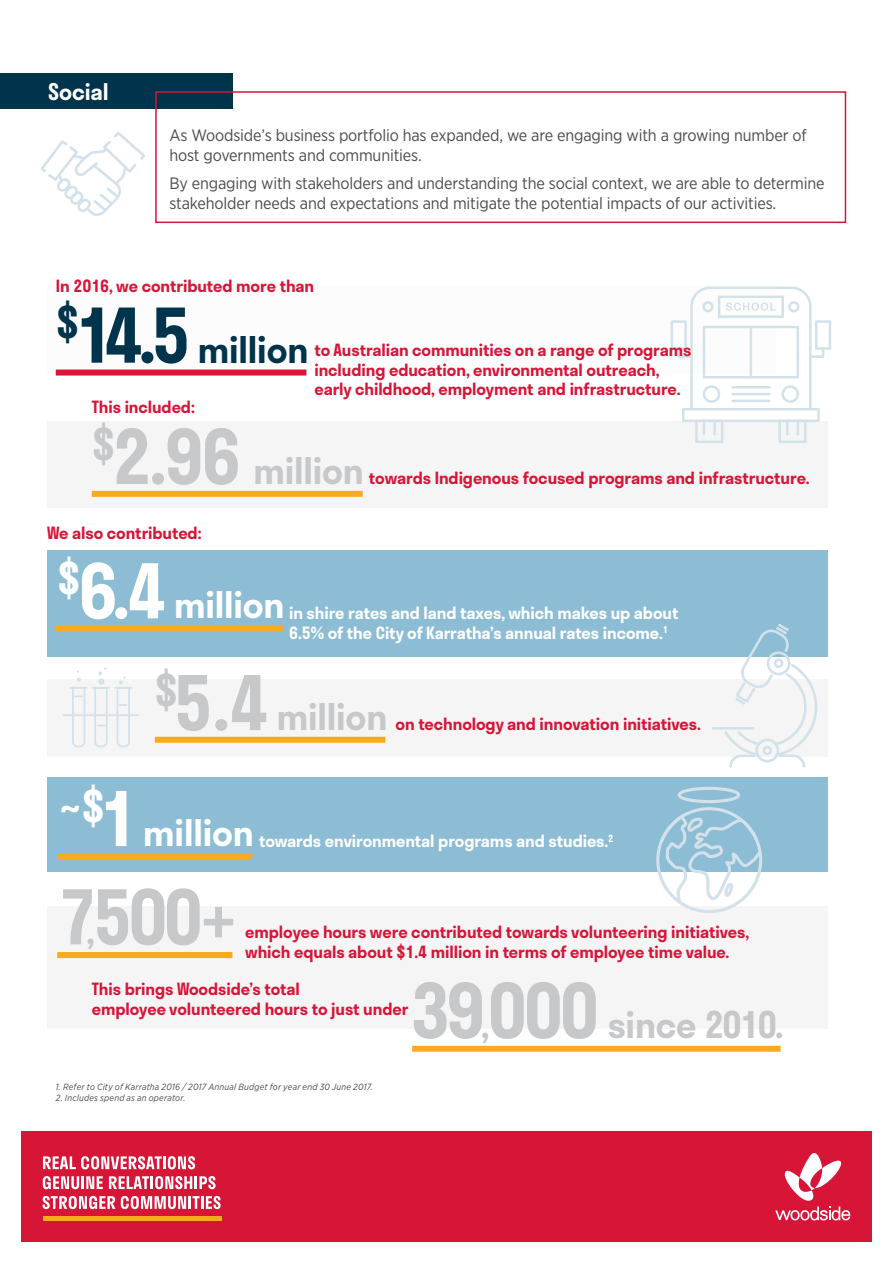
<style>
.page{position:relative;width:893px;height:1263px;background:#fff}
.page>*{position:absolute;margin:0;border:0;box-sizing:border-box;transform-origin:0 0}
.t1{font:600 73.5px "Stratos";color:#c7c8ca}
.t2{font:600 36px "Stratos";letter-spacing:-.005em;color:#c7c8ca}
.t3{font:600 36px "Stratos";letter-spacing:-.005em;color:#fff}
.t4{font:600 36px "Stratos";letter-spacing:-.005em;color:#00334c}
.t5{font:600 22.5px "Stratos";letter-spacing:-.005em;color:#fff}
.t6{font:600 16.5px/19.8px "Stratos";letter-spacing:-.005em;color:#d71537}
.t7{font:16.5px/19.8px "Gotham Narrow";letter-spacing:-.01em;color:#4b4c4d}
.t8{font:600 16.5px/19.8px "Stratos";letter-spacing:-.005em;color:#fff}
.Body{font:italic 9px "Gotham Narrow";letter-spacing:.025em;color:#4b4c4d}
.s1{font-size:73.5px}
.s2{font-size:36px}
</style>
<div class="page">
<div style="left:47px;top:551px;width:781px;height:106px;background:#8dbdd4"></div>
<div style="left:56px;top:625px;width:227px;height:6px;background:#faab1d"></div>
<svg style="left:40px;top:132px;width:105px;height:84px"></svg>
<div style="left:47px;top:422px;width:781px;height:86px;background:#f5f5f6"></div>
<div style="left:47px;top:777px;width:781px;height:95px;background:#8dbdd4"></div>
<div style="left:47px;top:906px;width:781px;height:122px;background:#f5f5f6"></div>
<svg style="left:656px;top:787px;width:106px;height:126px"></svg>
<svg style="left:671px;top:287px;width:160px;height:156px"></svg>
<div style="left:21px;top:1132px;width:851px;height:110px;background:#d71537"></div>
<svg style="left:43px;top:1156px;width:152px;height:13px"></svg>
<svg style="left:43px;top:1176px;width:60px;height:13px"></svg>
<svg style="left:109px;top:1176px;width:107px;height:13px"></svg>
<svg style="left:43px;top:1196px;width:72px;height:13px"></svg>
<svg style="left:121px;top:1196px;width:100px;height:13px"></svg>
<hr style="left:43px;top:1216px;width:178px;height:4px;background:#faab1d">
<svg style="left:775px;top:1153px;width:75px;height:67px"></svg>
<div style="left:57px;top:854px;width:195px;height:6px;background:#faab1d"></div>
<div style="left:0;top:73px;width:232px;height:36px;background:#00334c"></div>
<div style="left:155px;top:91px;width:691px;height:132px;border:2px solid #d71537"></div>
<div style="left:56px;top:369px;width:250px;height:6px;background:#d71537"></div>
<div style="left:92px;top:491px;width:271px;height:6px;background:#faab1d"></div>
<div style="left:57px;top:952px;width:175px;height:6px;background:#faab1d"></div>
<div style="left:412px;top:1046px;width:369px;height:6px;background:#faab1d"></div>
<div style="left:47px;top:680px;width:781px;height:77px;background:#f5f5f6"></div>
<div style="left:155px;top:737px;width:230px;height:6px;background:#faab1d"></div>
<hr style="left:712px;top:727px;width:42px;height:3px;background:#d2e1ea">
<svg style="left:724px;top:624px;width:93px;height:144px"></svg>
<hr style="left:63px;top:714px;width:76px;height:2px;background:#d2e1ea">
<svg style="left:70px;top:667px;width:62px;height:80px"></svg>
<p class="t5" style="left:48px;top:73px;width:62px">Social</p>
<p class="t7" style="left:169px;top:125px;width:639px">As Woodside’s business portfolio has expanded, we are engaging with a growing number of host governments and communities.</p>
<p class="t7" style="left:169px;top:173px;width:657px">By engaging with stakeholders and understanding the social context, we are able to determine stakeholder needs and expectations and mitigate the potential impacts of our activities.</p>
<p class="t6" style="left:56px;top:275px;width:260px">In 2016, we contributed more than</p>
<p class="t4" style="left:56px;top:321px;width:254px"><sup>$</sup><span class="s1">14.5</span> million</p>
<p class="t6" style="left:314px;top:339px;width:378px">to Australian communities on a range of programs including education, environmental outreach, early childhood, employment and infrastructure.</p>
<p class="t2" style="left:92px;top:442px;width:274px"><sup>$</sup><span class="s1">2.96</span> million</p>
<p class="t6" style="left:92px;top:396px;width:105px">This included:</p>
<p class="t6" style="left:369px;top:467px;width:442px">towards Indigenous focused programs and infrastructure.</p>
<p class="t6" style="left:47px;top:522px;width:156px">We also contributed:</p>
<p class="t3" style="left:57px;top:576px;width:229px"><sup>$</sup><span class="s1">6.4</span> million</p>
<p class="t8" style="left:289px;top:603px;width:391px">in shire rates and land taxes, which makes up about<br>6.5% of the City of Karratha’s annual rates income.<sup>1</sup></p>
<p class="t2" style="left:155px;top:688px;width:234px"><sup>$</sup><span class="s1">5.4</span> million</p>
<p class="t6" style="left:396px;top:714px;width:307px">on technology and innovation initiatives.</p>
<p class="t3" style="left:58px;top:804px;width:197px"><sup>~$</sup><span class="s1">1</span> million</p>
<p class="t8" style="left:259px;top:830px;width:356px">towards environmental programs and studies.<sup>2</sup></p>
<p class="t1" style="left:57px;top:858px;width:183px">7<span class="s2">,</span>500+</p>
<p class="t6" style="left:245px;top:921px;width:505px">employee hours were contributed towards volunteering initiatives, which equals about $1.4 million in terms of employee time value.</p>
<p class="t2" style="left:409px;top:996px;width:376px"><span class="s1">39</span>,<span class="s1">000</span> since 2010.</p>
<p class="t6" style="left:92px;top:978px;width:318px">This brings Woodside’s total<br>employee volunteered hours to just under</p>
<p class="Body" style="left:56px;top:1081px;width:319px">1. Refer to City of Karratha 2016 / 2017 Annual Budget for year end 30 June 2017.</p>
<p class="Body" style="left:56px;top:1092px;width:131px">2. Includes spend as an operator.</p>
</div>
